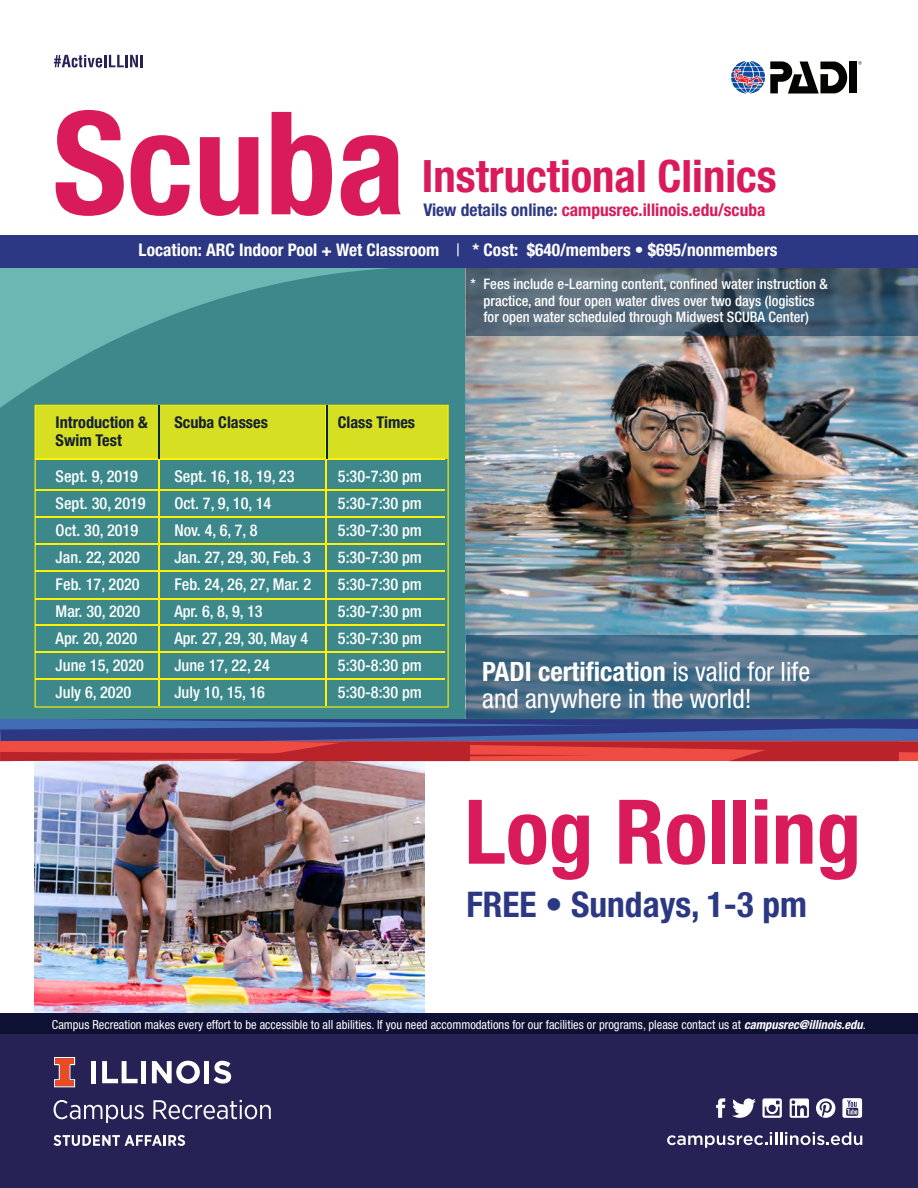
<style>
.page{position:relative;width:918px;height:1188px;background:#fff}
.page>*{position:absolute;margin:0;border:0;box-sizing:border-box;transform-origin:0 0}
.t1{font:700 condensed 143.4px "Helvetica Neue";color:#d91a5b}
.t2{font:700 condensed 89.4px "Helvetica Neue";color:#d91a5b}
.t3{font:700 condensed 44.7px "Helvetica Neue";color:#d91a5b}
.t4{font:700 condensed 35.4px "Helvetica Neue";color:#2c3883}
.t5{font:condensed 26.7px/27px "Helvetica Neue";color:#fff}
.t6{font:700 condensed 17.4px "Helvetica Neue";color:#fff}
.t7{font:700 condensed 17.4px "Helvetica Neue";color:#d91a5b}
.t8{font:500 condensed 16.2px "Helvetica Neue";color:#fff}
.t9{font:700 condensed 16.2px "Helvetica Neue";color:#131f33}
.t10{font:500 condensed 14.55px/16.5px "Helvetica Neue";color:#fff;text-align:center}
.t11{font:condensed 12.45px "Helvetica Neue";color:#fff}
.s1{color:#2c3883}
.s2{font-weight:400}
.s3{font-weight:700}
.s4{font-weight:700;font-style:italic}
</style>
<div class="page">
<svg style="left:0;top:268px;width:466px;height:451px;background:#479393"></svg>
<img style="left:35px;top:761px;width:389px;height:252px">
<img style="left:466px;top:336px;width:452px;height:299px">
<svg style="left:466px;top:635px;width:452px;height:84px;background:#486e88"></svg>
<svg style="left:466px;top:268px;width:452px;height:68px;background:#4d6272"></svg>
<div style="left:0;top:236px;width:918px;height:32px;background:#2c3883"></div>
<div style="left:0;top:1013px;width:918px;height:22px;background:#0f1134"></div>
<svg style="left:0;top:719px;width:918px;height:42px;background:#7e4167"></svg>
<svg style="left:35px;top:405px;width:414px;height:303px;background:#5d9a73"></svg>
<hr style="left:35px;top:458px;width:409px;height:1px;background:#fff101">
<hr style="left:35px;top:490px;width:409px;height:1px;background:#fff101">
<hr style="left:35px;top:516px;width:409px;height:2px;background:#fff101">
<hr style="left:35px;top:543px;width:409px;height:2px;background:#fff101">
<hr style="left:35px;top:570px;width:409px;height:2px;background:#fff101">
<hr style="left:35px;top:598px;width:409px;height:1px;background:#fff101">
<hr style="left:35px;top:624px;width:409px;height:2px;background:#fff101">
<hr style="left:35px;top:651px;width:409px;height:1px;background:#fff101">
<hr style="left:35px;top:678px;width:409px;height:1px;background:#fff101">
<hr style="left:159px;top:405px;width:1px;height:301px;background:#fff101">
<hr style="left:326px;top:405px;width:1px;height:301px;background:#fff101">
<hr style="left:159px;top:405px;width:1px;height:54px;background:#00284c">
<hr style="left:326px;top:405px;width:1px;height:54px;background:#00284c">
<svg style="left:858px;top:61px;width:4px;height:4px"></svg>
<div style="left:849px;top:62px;width:8px;height:31px;background:#040503"></div>
<svg style="left:731px;top:61px;width:116px;height:33px"></svg>
<svg style="left:54px;top:55px;width:89px;height:13px"></svg>
<div style="left:0;top:1034px;width:918px;height:154px;background:#262255"></div>
<div style="left:91px;top:1061px;width:5px;height:22px;background:#fff"></div>
<svg style="left:102px;top:1061px;width:36px;height:22px"></svg>
<div style="left:141px;top:1061px;width:5px;height:22px;background:#fff"></div>
<svg style="left:152px;top:1061px;width:48px;height:23px"></svg>
<hr style="left:205px;top:1061px;width:4px;height:22px;background:#fff">
<svg style="left:214px;top:1061px;width:17px;height:23px"></svg>
<svg style="left:54px;top:1057px;width:21px;height:30px"></svg>
<svg style="left:54px;top:1100px;width:90px;height:23px"></svg>
<svg style="left:153px;top:1100px;width:118px;height:19px"></svg>
<svg style="left:54px;top:1135px;width:131px;height:11px"></svg>
<svg style="left:816px;top:1098px;width:19px;height:20px"></svg>
<svg style="left:790px;top:1098px;width:19px;height:20px"></svg>
<svg style="left:732px;top:1098px;width:24px;height:20px"></svg>
<svg style="left:762px;top:1098px;width:20px;height:20px"></svg>
<svg style="left:716px;top:1098px;width:9px;height:20px"></svg>
<svg style="left:842px;top:1098px;width:20px;height:20px"></svg>
<svg style="left:667px;top:1132px;width:195px;height:16px"></svg>
<h1 class="t1" style="left:53px;top:44px;width:355px">Scuba</h1>
<h3 class="t3" style="left:422px;top:149px;width:356px">Instructional Clinics</h3>
<p class="t7" style="left:423px;top:199px;width:344px"><span class="s1">View details online:</span> campusrec.illinois.edu/scuba</p>
<p class="t6" style="left:139px;top:240px;width:640px">Location: ARC Indoor Pool + Wet Classroom <span class="s2">|</span> * Cost: $640/members • $695/nonmembers</p>
<p class="t9" style="left:56px;top:413px;width:94px">Introduction &amp;</p>
<p class="t9" style="left:174px;top:413px;width:95px">Scuba Classes</p>
<p class="t9" style="left:338px;top:413px;width:79px">Class Times</p>
<p class="t9" style="left:56px;top:430px;width:68px">Swim Test</p>
<p class="t8" style="left:56px;top:467px;width:84px">Sept. 9, 2019</p>
<p class="t8" style="left:174px;top:467px;width:122px">Sept. 16, 18, 19, 23</p>
<p class="t8" style="left:338px;top:467px;width:86px">5:30-7:30 pm</p>
<p class="t8" style="left:56px;top:494px;width:92px">Sept. 30, 2019</p>
<p class="t8" style="left:174px;top:494px;width:98px">Oct. 7, 9, 10, 14</p>
<p class="t8" style="left:338px;top:494px;width:86px">5:30-7:30 pm</p>
<p class="t8" style="left:56px;top:521px;width:84px">Oct. 30, 2019</p>
<p class="t8" style="left:174px;top:521px;width:85px">Nov. 4, 6, 7, 8</p>
<p class="t8" style="left:338px;top:521px;width:86px">5:30-7:30 pm</p>
<p class="t8" style="left:56px;top:548px;width:86px">Jan. 22, 2020</p>
<p class="t8" style="left:174px;top:548px;width:138px">Jan. 27, 29, 30, Feb. 3</p>
<p class="t8" style="left:338px;top:548px;width:86px">5:30-7:30 pm</p>
<p class="t8" style="left:56px;top:574px;width:86px">Feb. 17, 2020</p>
<p class="t8" style="left:174px;top:574px;width:138px">Feb. 24, 26, 27, Mar. 2</p>
<p class="t8" style="left:338px;top:574px;width:86px">5:30-7:30 pm</p>
<p class="t8" style="left:56px;top:601px;width:86px">Mar. 30, 2020</p>
<p class="t8" style="left:174px;top:601px;width:90px">Apr. 6, 8, 9, 13</p>
<p class="t8" style="left:338px;top:601px;width:86px">5:30-7:30 pm</p>
<p class="t8" style="left:56px;top:628px;width:83px">Apr. 20, 2020</p>
<p class="t8" style="left:174px;top:628px;width:135px">Apr. 27, 29, 30, May 4</p>
<p class="t8" style="left:338px;top:628px;width:86px">5:30-7:30 pm</p>
<p class="t8" style="left:56px;top:655px;width:90px">June 15, 2020</p>
<p class="t8" style="left:174px;top:655px;width:97px">June 17, 22, 24</p>
<p class="t8" style="left:338px;top:655px;width:86px">5:30-8:30 pm</p>
<p class="t8" style="left:56px;top:682px;width:77px">July 6, 2020</p>
<p class="t8" style="left:174px;top:682px;width:92px">July 10, 15, 16</p>
<p class="t8" style="left:338px;top:682px;width:86px">5:30-8:30 pm</p>
<p class="t10" style="left:471px;top:276px;width:359px">* Fees include e-Learning content, confined water instruction &amp; practice, and four open water dives over two days (logistics<br>for open water scheduled through Midwest SCUBA Center)</p>
<h3 class="t5" style="left:482px;top:658px;width:330px"><span class="s3">PADI certification</span> is valid for life and anywhere in the world!</h3>
<h2 class="t2" style="left:464px;top:758px;width:398px">Log Rolling</h2>
<h3 class="t4" style="left:466px;top:883px;width:342px">FREE • Sundays, 1-3 pm</h3>
<p class="t11" style="left:52px;top:1017px;width:815px">Campus Recreation makes every effort to be accessible to all abilities. If you need accommodations for our facilities or programs, please contact us at <span class="s4">campusrec@illinois.edu</span>.</p>
</div>
